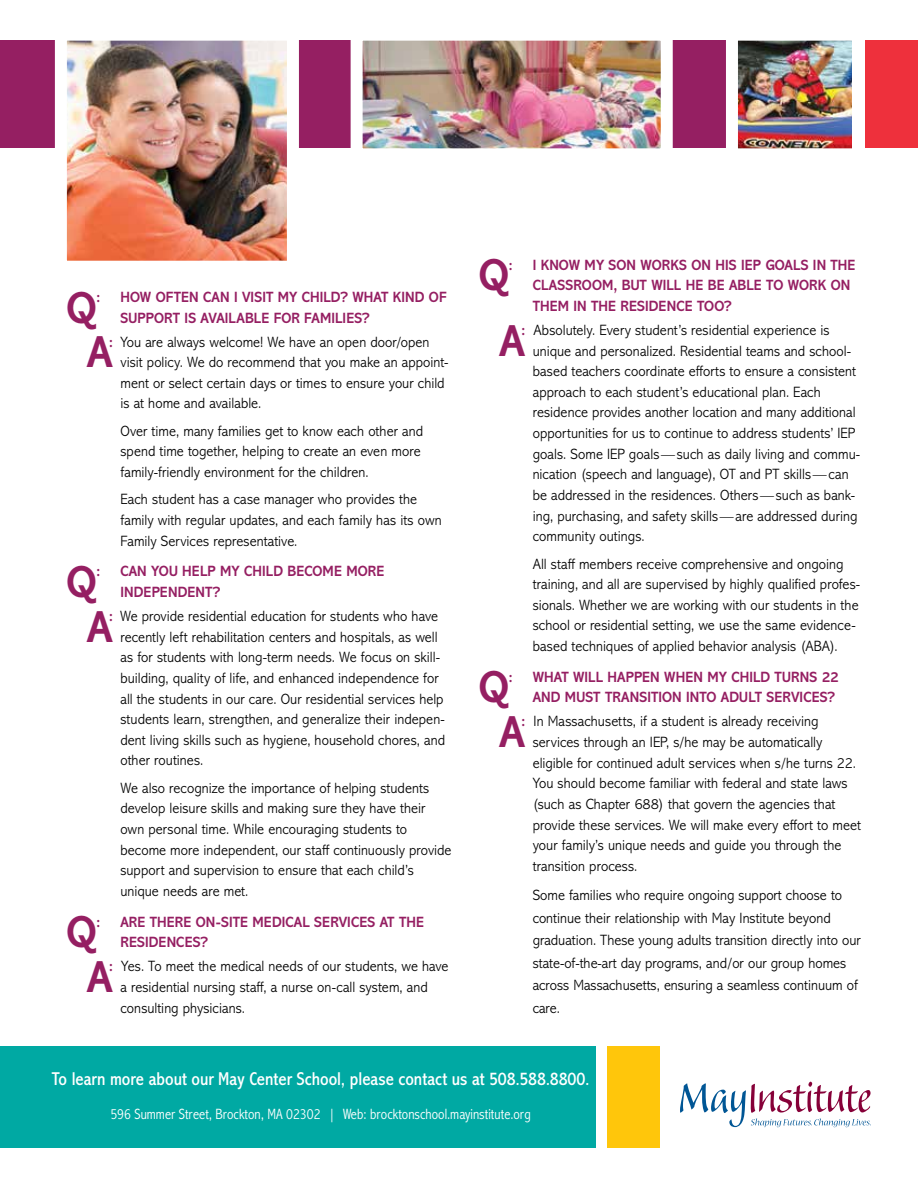
<style>
.page{position:relative;width:918px;height:1188px;background:#fff}
.page>*{position:absolute;margin:0;border:0;box-sizing:border-box;transform-origin:0 0}
.t1{font:700 45.3px "Abadi MT Std";color:#951f62;scale:.92 1}
.t2{font:condensed 18.75px "Abadi MT Std";color:#fff}
.t3{font:300 15px/20.7px "Abadi MT Std";color:#000;scale:.93 1}
.t4{font:700 15px/20.7px "Abadi MT Std";letter-spacing:.01em;color:#951f62;scale:.93 1}
.t5{font:300 condensed 15px "Abadi MT Std";color:#fff}
.s1{font-weight:700;color:#951f62}
</style>
<div class="page">
<div style="left:0;top:40px;width:737px;height:108px;background:#951f62"></div>
<div style="left:0;top:1046px;width:596px;height:102px;background:#00a9a3"></div>
<img style="left:364px;top:42px;width:296px;height:105px">
<div style="left:351px;top:29px;width:322px;height:131px;border:12px solid #fff"></div>
<div style="left:865px;top:40px;width:53px;height:108px;background:#ee303c"></div>
<img style="left:68px;top:42px;width:218px;height:218px">
<div style="left:55px;top:29px;width:244px;height:244px;border:12px solid #fff"></div>
<img style="left:739px;top:42px;width:112px;height:105px">
<div style="left:726px;top:29px;width:138px;height:131px;border:12px solid #fff"></div>
<svg style="left:680px;top:1082px;width:191px;height:45px"></svg>
<div style="left:608px;top:1046px;width:52px;height:102px;background:#ffc60b"></div>
<h1 class="t1" style="left:66px;top:281px;width:34px">Q</h1>
<p class="t4" style="left:97px;top:287px;width:6px">:</p>
<p class="t4" style="left:120px;top:287px;width:352px">HOW OFTEN CAN I VISIT MY CHILD? WHAT KIND OF<br>SUPPORT IS AVAILABLE FOR FAMILIES?</p>
<h1 class="t1" style="left:87px;top:326px;width:29px">A</h1>
<p class="t3" style="left:120px;top:332px;width:354px;text-indent:-11px"><span class="s1">:</span> You are always welcome! We have an open door/open visit policy. We do recommend that you make an appoint&shy;ment or select certain days or times to ensure your child is at home and available.</p>
<p class="t3" style="left:120px;top:421px;width:327px">Over time, many families get to know each other and spend time together, helping to create an even more family-friendly environment for the children.</p>
<p class="t3" style="left:120px;top:489px;width:347px">Each student has a case manager who provides the family with regular updates, and each family has its own<br>Family Services representative.</p>
<h1 class="t1" style="left:66px;top:556px;width:34px">Q</h1>
<p class="t4" style="left:97px;top:561px;width:6px">:</p>
<p class="t4" style="left:120px;top:561px;width:285px">CAN YOU HELP MY CHILD BECOME MORE<br>INDEPENDENT?</p>
<h1 class="t1" style="left:87px;top:600px;width:29px">A</h1>
<p class="t3" style="left:120px;top:606px;width:351px;text-indent:-11px"><span class="s1">:</span> We provide residential education for students who have recently left rehabilitation centers and hospitals, as well as for students with long-term needs. We focus on skill&shy;building, quality of life, and enhanced independence for all the students in our care. Our residential services help students learn, strengthen, and generalize their indepen&shy;dent living skills such as hygiene, household chores, and other routines.</p>
<p class="t3" style="left:120px;top:778px;width:358px">We also recognize the importance of helping students develop leisure skills and making sure they have their own personal time. While encouraging students to become more independent, our staff continuously provide support and supervision to ensure that each child’s unique needs are met.</p>
<h1 class="t1" style="left:66px;top:906px;width:34px">Q</h1>
<p class="t4" style="left:97px;top:911px;width:6px">:</p>
<p class="t4" style="left:120px;top:911px;width:328px">ARE THERE ON-SITE MEDICAL SERVICES AT THE<br>RESIDENCES?</p>
<h1 class="t1" style="left:87px;top:951px;width:29px">A</h1>
<p class="t3" style="left:120px;top:956px;width:354px;text-indent:-11px"><span class="s1">:</span> Yes. To meet the medical needs of our students, we have a residential nursing staff, a nurse on-call system, and consulting physicians.</p>
<h1 class="t1" style="left:479px;top:249px;width:34px">Q</h1>
<p class="t4" style="left:509px;top:254px;width:6px">:</p>
<p class="t4" style="left:533px;top:254px;width:349px">I KNOW MY SON WORKS ON HIS IEP GOALS IN THE<br>CLASSROOM, BUT WILL HE BE ABLE TO WORK ON<br>THEM IN THE RESIDENCE TOO?</p>
<h1 class="t1" style="left:499px;top:314px;width:29px">A</h1>
<p class="t3" style="left:533px;top:320px;width:354px;text-indent:-11px"><span class="s1">:</span> Absolutely. Every student’s residential experience is unique and personalized. Residential teams and school&shy;based teachers coordinate efforts to ensure a consistent approach to each student’s educational plan. Each residence provides another location and many additional opportunities for us to continue to address students’ IEP goals. Some IEP goals—such as daily living and commu&shy;nication (speech and language), OT and PT skills—can be addressed in the residences. Others—such as bank&shy;ing, purchasing, and safety skills—are addressed during community outings.</p>
<p class="t3" style="left:533px;top:554px;width:354px">All staff members receive comprehensive and ongoing training, and all are supervised by highly qualified profes&shy;sionals. Whether we are working with our students in the school or residential setting, we use the same evidence&shy;based techniques of applied behavior analysis (ABA).</p>
<h1 class="t1" style="left:479px;top:661px;width:34px">Q</h1>
<p class="t4" style="left:509px;top:667px;width:6px">:</p>
<p class="t4" style="left:533px;top:667px;width:331px">WHAT WILL HAPPEN WHEN MY CHILD TURNS 22<br>AND MUST TRANSITION INTO ADULT SERVICES?</p>
<h1 class="t1" style="left:499px;top:706px;width:29px">A</h1>
<p class="t3" style="left:533px;top:711px;width:354px;text-indent:-11px"><span class="s1">:</span> In Massachusetts, if a student is already receiving services through an IEP, s/he may be automatically eligible for continued adult services when s/he turns 22.<br>You should become familiar with federal and state laws (such as Chapter 688) that govern the agencies that provide these services. We will make every effort to meet your family’s unique needs and guide you through the transition process.</p>
<p class="t3" style="left:533px;top:884px;width:354px;line-height:22.5px">Some families who require ongoing support choose to continue their relationship with May Institute beyond graduation. These young adults transition directly into our state-of-the-art day programs, and/or our group homes across Massachusetts, ensuring a seamless continuum of care.</p>
<p class="t2" style="left:52px;top:1069px;width:539px">To learn more about our May Center School, please contact us at 508.588.8800.</p>
<p class="t5" style="left:110px;top:1106px;width:422px">596 Summer Street, Brockton, MA 02302 | Web: brocktonschool.mayinstitute.org</p>
</div>
